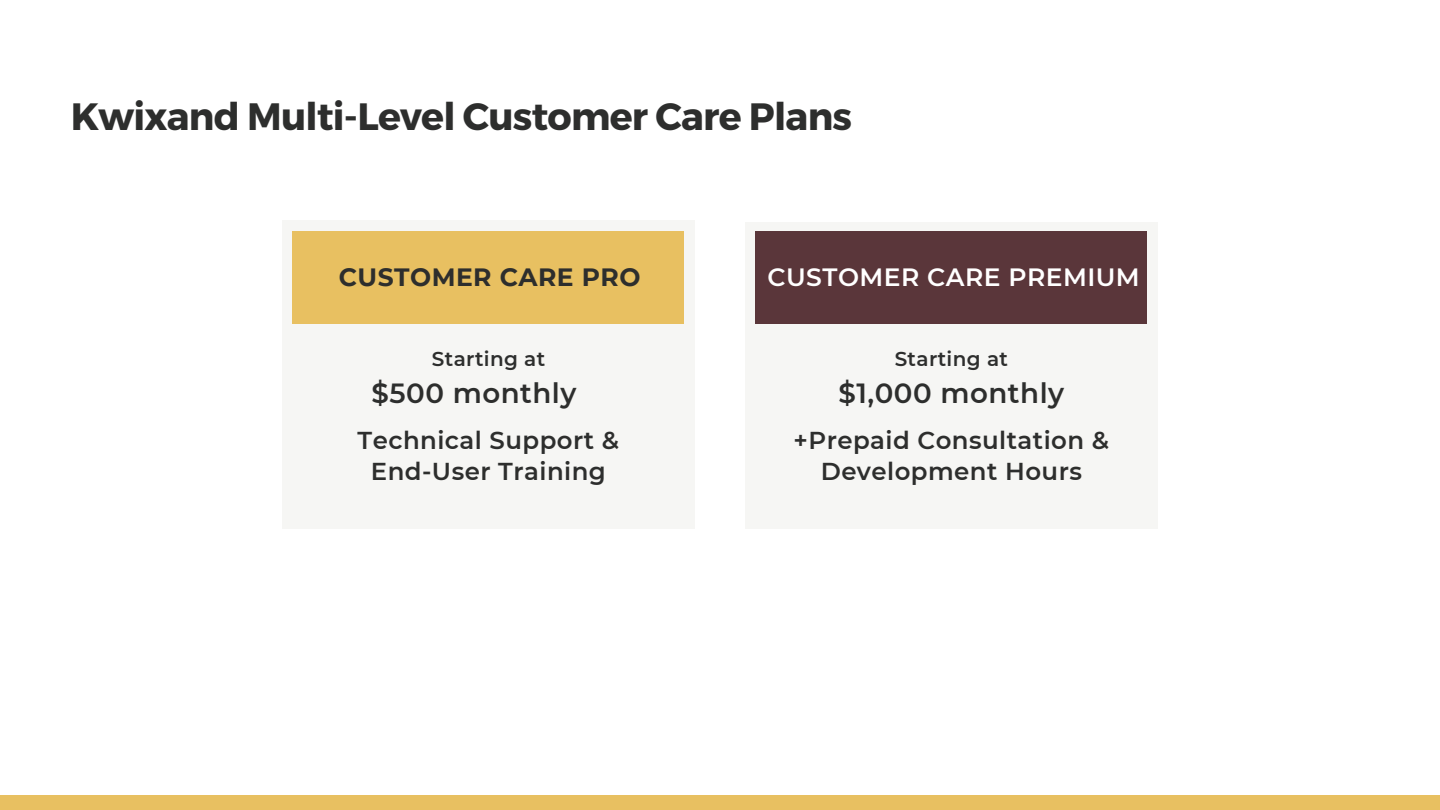
<style>
.page{position:relative;width:1440px;height:810px;background:#fff}
.page>*{position:absolute;margin:0;border:0;box-sizing:border-box;transform-origin:0 0}
.t1{font:700 38.1px "Montserrat";letter-spacing:-.02em;color:#2d2e2d}
.t2{font:600 27.7px "Montserrat";letter-spacing:.02em;color:#2d2e2d}
.t3{font:600 25px "Montserrat";letter-spacing:.02em;color:#fff}
.t4{font:700 25px "Montserrat";letter-spacing:.02em;color:#2d2e2d}
.t5{font:600 24.4px/31.5px "Montserrat";letter-spacing:.02em;color:#2d2e2d;text-align:center}
.t6{font:600 20px "Montserrat";letter-spacing:.02em;color:#2d2e2d}
</style>
<div class="page">
<div style="left:282px;top:220px;width:413px;height:309px;background:#f6f6f4"></div>
<div style="left:745px;top:222px;width:413px;height:307px;background:#f6f6f4"></div>
<div style="left:0;top:796px;width:1440px;height:14px;background:#e8c061"></div>
<div style="left:292px;top:232px;width:392px;height:92px;background:#e8c061"></div>
<div style="left:755px;top:232px;width:392px;height:92px;background:#5a363a"></div>
<p class="t1" style="left:71px;top:92px;width:783px">Kwixand Multi-Level Customer Care Plans</p>
<p class="t4" style="left:339px;top:261px;width:303px">CUSTOMER CARE PRO</p>
<p class="t3" style="left:767px;top:261px;width:374px">CUSTOMER CARE PREMIUM</p>
<p class="t6" style="left:432px;top:347px;width:115px">Starting at</p>
<p class="t6" style="left:895px;top:347px;width:115px">Starting at</p>
<p class="t2" style="left:372px;top:376px;width:206px">$500 monthly</p>
<p class="t2" style="left:838px;top:376px;width:227px">$1,000 monthly</p>
<p class="t5" style="left:358px;top:424px;width:263px">Technical Support &amp;<br>End-User Training</p>
<p class="t5" style="left:794px;top:424px;width:317px;line-height:31.2px">+Prepaid Consultation &amp;<br>Development Hours</p>
</div>
